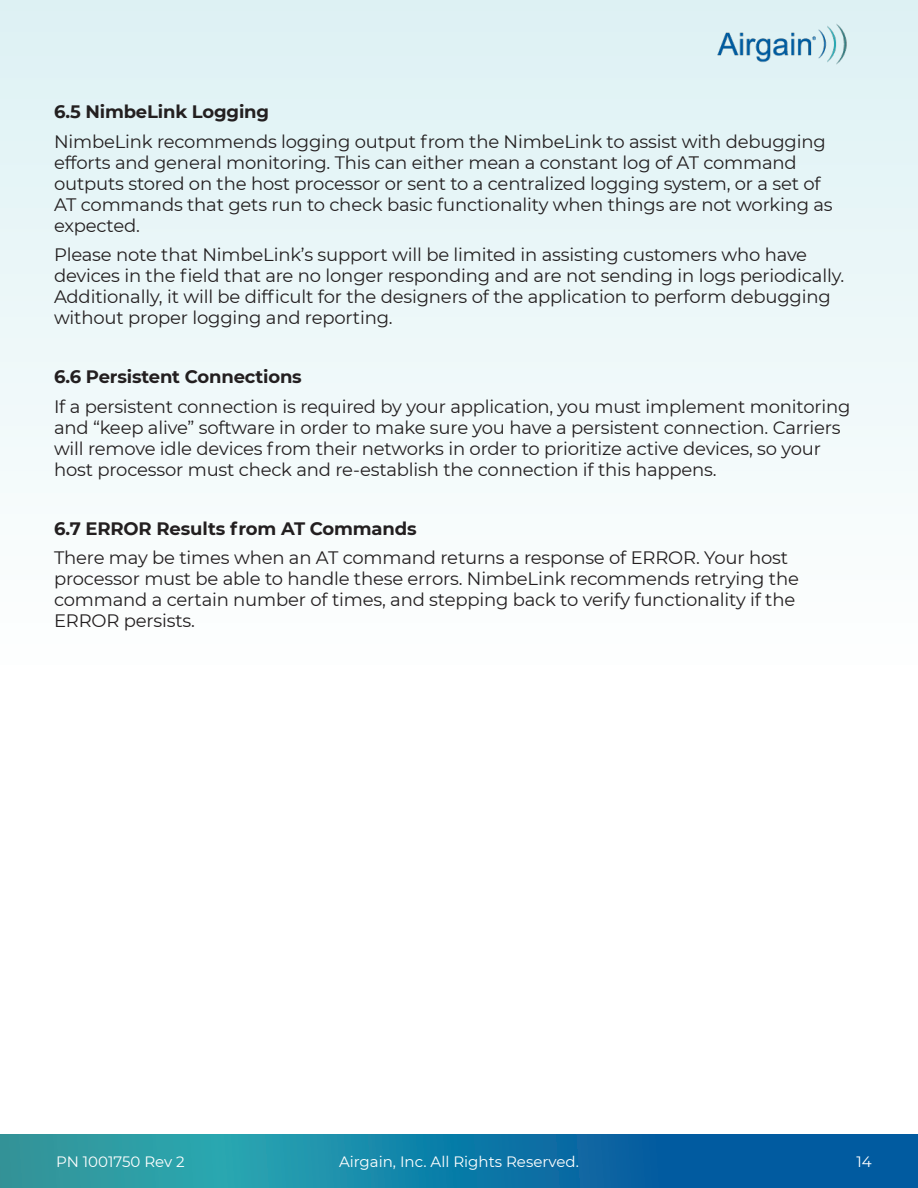
<style>
.page{position:relative;width:918px;height:1188px;background:#fff}
.page>*{position:absolute;margin:0;border:0;box-sizing:border-box;transform-origin:0 0}
.t1{font:18px/21px "Montserrat";letter-spacing:-.01em;color:#231f20}
.t2{font:700 18px "Montserrat";letter-spacing:-.01em;color:#231f20}
.t3{font:15px "Montserrat";color:#fff}
</style>
<div class="page">
<div style="left:0;top:0;width:918px;height:678px;background:linear-gradient(to bottom,#ddf1f4,#fefffe)"></div>
<svg style="left:0;top:1134px;width:918px;height:54px;background:#147ca4"></svg>
<img style="left:686px;top:23px;width:192px;height:42px">
<p class="t2" style="left:54px;top:99px;width:217px">6.5 NimbeLink Logging</p>
<p class="t1" style="left:54px;top:130px;width:780px">NimbeLink recommends logging output from the NimbeLink to assist with debugging efforts and general monitoring. This can either mean a constant log of AT command outputs stored on the host processor or sent to a centralized logging system, or a set of AT commands that gets run to check basic functionality when things are not working as expected.</p>
<p class="t1" style="left:54px;top:244px;width:792px">Please note that NimbeLink’s support will be limited in assisting customers who have devices in the field that are no longer responding and are not sending in logs periodically.<br>Additionally, it will be difficult for the designers of the application to perform debugging without proper logging and reporting.</p>
<p class="t2" style="left:54px;top:364px;width:249px">6.6 Persistent Connections</p>
<p class="t1" style="left:54px;top:395px;width:798px">If a persistent connection is required by your application, you must implement monitoring and “keep alive” software in order to make sure you have a persistent connection. Carriers will remove idle devices from their networks in order to prioritize active devices, so your host processor must check and re-establish the connection if this happens.</p>
<p class="t2" style="left:54px;top:515px;width:364px">6.7 ERROR Results from AT Commands</p>
<p class="t1" style="left:54px;top:547px;width:747px">There may be times when an AT command returns a response of ERROR. Your host processor must be able to handle these errors. NimbeLink recommends retrying the command a certain number of times, and stepping back to verify functionality if the ERROR persists.</p>
<p class="t3" style="left:56px;top:1152px;width:130px">PN 1001750 Rev 2</p>
<p class="t3" style="left:339px;top:1152px;width:241px">Airgain, Inc. All Rights Reserved.</p>
<p class="t3" style="left:856px;top:1152px;width:17px">14</p>
</div>
